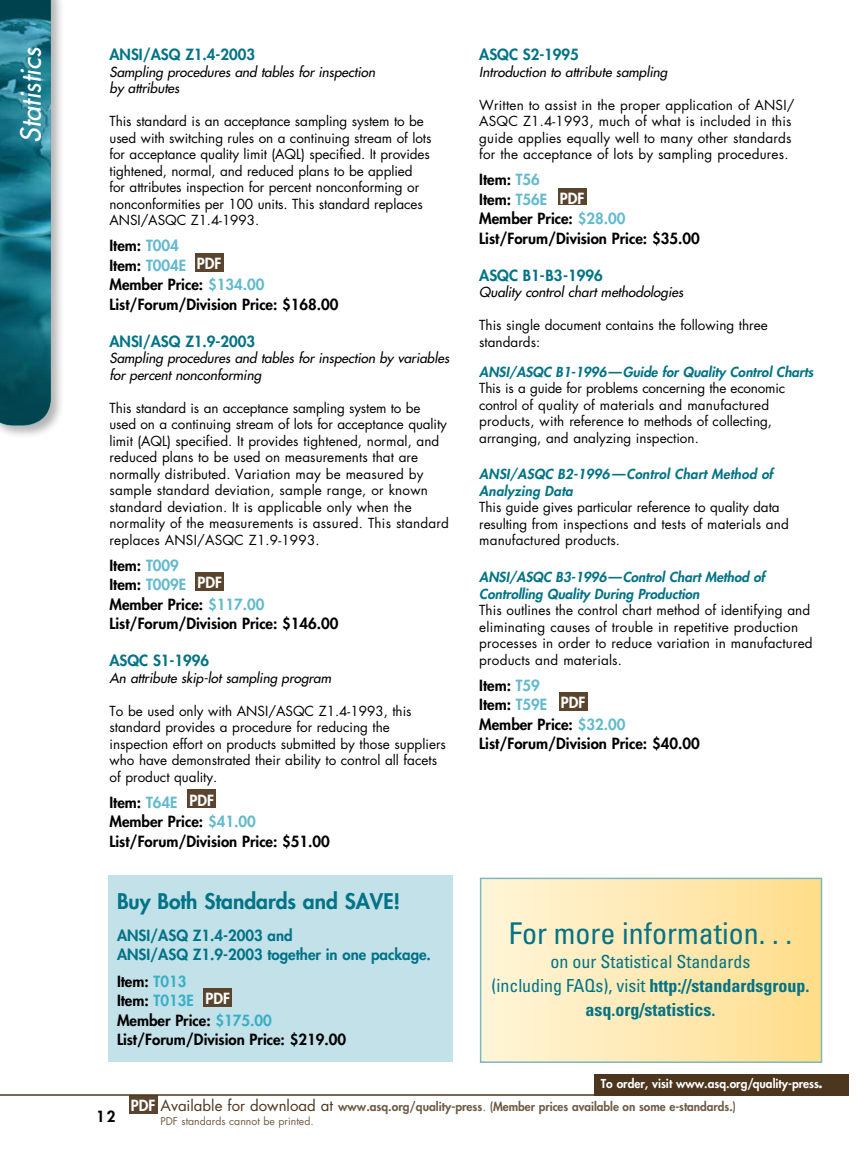
<style>
.page{position:relative;width:864px;height:1161px;background:#fff}
.page>*{position:absolute;margin:0;border:0;box-sizing:border-box;transform-origin:0 0}
.t1{font:condensed 30px "Univers";color:#007386}
.t2{font:italic 27px "Futura";color:#fff}
.t3{font:800 21px "Futura";color:#007386}
.t4{font:condensed 18px/24px "Univers";color:#007386;text-align:center}
.t5{font:800 15px/19.5px "Futura";color:#000}
.t6{font:800 15px/19.5px "Futura";color:#007386}
.t7{font:800 15px "Futura";color:#fff}
.t8{font:13.5px/16.5px "Futura";color:#000}
.t9{font:italic 13.5px/16.5px "Futura";color:#000}
.t10{font:italic 800 13.5px/16.5px "Futura";color:#007386}
.t11{font:800 12px "Futura";color:#705b45}
.t12{font:800 12px "Futura";color:#fff}
.t13{font:10.5px "Futura";color:#705b45}
.s1{color:#62bacf}
.s2{color:#37afc7}
.s3{font-weight:700}
.s4{font-size:15px;color:#fff}
.s5{font-weight:400;font-size:15px;color:#4d361e}
.s6{font-weight:400}
</style>
<div class="page">
<div style="left:481px;top:878px;width:341px;height:184px;background:linear-gradient(to right,#fff5da,#ffdd8b)"></div>
<div style="left:196px;top:572px;width:28px;height:19px;background:#5b442d"></div>
<div style="left:195px;top:253px;width:28px;height:19px;background:#5b442d"></div>
<div style="left:559px;top:692px;width:28px;height:19px;background:#5b442d"></div>
<div style="left:594px;top:1074px;width:255px;height:22px;background:#4d361e"></div>
<div style="left:129px;top:1095px;width:28px;height:19px;background:#5b442d"></div>
<hr style="left:0;top:1094px;width:848px;height:2px;background:#4d361e">
<div style="left:108px;top:876px;width:344px;height:186px;background:#c3e1e9"></div>
<div style="left:558px;top:188px;width:28px;height:17px;background:#5b442d"></div>
<div style="left:0;top:0;width:64px;height:439px;background:#000;opacity:.3"></div>
<svg style="left:0;top:0;width:51px;height:426px;background:#176d7e"></svg>
<div style="left:188px;top:789px;width:28px;height:19px;background:#5b442d"></div>
<div style="left:204px;top:988px;width:28px;height:19px;background:#5b442d"></div>
<h2 class="t2" style="left:13px;top:143px;width:97px;rotate:-90deg">Statistics</h2>
<p class="t6" style="left:110px;top:45px;width:147px">ANSI/ASQ Z1.4-2003</p>
<p class="t9" style="left:110px;top:63px;width:267px">Sampling procedures and tables for inspection by attributes</p>
<p class="t8" style="left:110px;top:113px;width:323px">This standard is an acceptance sampling system to be used with switching rules on a continuing stream of lots for acceptance quality limit (AQL) specified. It provides tightened, normal, and reduced plans to be applied for attributes inspection for percent nonconforming or nonconformities per 100 units. This standard replaces ANSI/ASQC Z1.4-1993.</p>
<p class="t5" style="left:110px;top:236px;width:231px">Item: <span class="s1">T004<br></span>Item: <span class="s1">T004E<br></span>Member Price: <span class="s1">$134.00<br></span>List/Forum/Division Price: $168.00</p>
<p class="t6" style="left:110px;top:331px;width:147px">ANSI/ASQ Z1.9-2003</p>
<p class="t9" style="left:110px;top:350px;width:341px">Sampling procedures and tables for inspection by variables for percent nonconforming</p>
<p class="t8" style="left:110px;top:400px;width:341px">This standard is an acceptance sampling system to be used on a continuing stream of lots for acceptance quality limit (AQL) specified. It provides tightened, normal, and reduced plans to be used on measurements that are normally distributed. Variation may be measured by sample standard deviation, sample range, or known standard deviation. It is applicable only when the normality of the measurements is assured. This standard replaces ANSI/ASQC Z1.9-1993.</p>
<p class="t5" style="left:110px;top:555px;width:231px">Item: <span class="s1">T009<br></span>Item: <span class="s1">T009E<br></span>Member Price: <span class="s1">$117.00<br></span>List/Forum/Division Price: $146.00</p>
<p class="t6" style="left:110px;top:651px;width:101px">ASQC S1-1996</p>
<p class="t9" style="left:110px;top:669px;width:223px">An attribute skip-lot sampling program</p>
<p class="t8" style="left:110px;top:703px;width:338px">To be used only with ANSI/ASQC Z1.4-1993, this standard provides a procedure for reducing the inspection effort on products submitted by those suppliers who have demonstrated their ability to control all facets of product quality.</p>
<p class="t5" style="left:110px;top:792px;width:222px">Item: <span class="s1">T64E<br></span>Member Price: <span class="s1">$41.00<br></span>List/Forum/Division Price: $51.00</p>
<p class="t7" style="left:197px;top:254px;width:26px">PDF</p>
<p class="t7" style="left:198px;top:573px;width:26px">PDF</p>
<p class="t7" style="left:190px;top:790px;width:26px">PDF</p>
<h3 class="t3" style="left:117px;top:887px;width:285px">Buy Both Standards and SAVE!</h3>
<p class="t6" style="left:117px;top:925px;width:315px">ANSI/ASQ Z1.4-2003 and<br>ANSI/ASQ Z1.9-2003 together in one package.</p>
<p class="t5" style="left:117px;top:971px;width:231px">Item: <span class="s2">T013<br></span>Item: <span class="s2">T013E<br></span>Member Price: <span class="s2">$175.00<br></span>List/Forum/Division Price: $219.00</p>
<p class="t7" style="left:206px;top:989px;width:26px">PDF</p>
<p class="t6" style="left:479px;top:45px;width:101px">ASQC S2-1995</p>
<p class="t9" style="left:479px;top:63px;width:190px">Introduction to attribute sampling</p>
<p class="t8" style="left:479px;top:97px;width:317px">Written to assist in the proper application of ANSI/ ASQC Z1.4-1993, much of what is included in this guide applies equally well to many other standards for the acceptance of lots by sampling procedures.</p>
<p class="t5" style="left:479px;top:170px;width:222px">Item: <span class="s1">T56<br></span>Item: <span class="s1">T56E<br></span>Member Price: <span class="s1">$28.00<br></span>List/Forum/Division Price: $35.00</p>
<p class="t6" style="left:479px;top:265px;width:125px">ASQC B1-B3-1996</p>
<p class="t9" style="left:479px;top:284px;width:206px">Quality control chart methodologies</p>
<p class="t8" style="left:479px;top:317px;width:290px">This single document contains the following three standards:</p>
<p class="t10" style="left:479px;top:363px;width:336px">ANSI/ASQC B1-1996—Guide for Quality Control Charts</p>
<p class="t8" style="left:479px;top:380px;width:307px">This is a guide for problems concerning the economic control of quality of materials and manufactured products, with reference to methods of collecting, arranging, and analyzing inspection.</p>
<p class="t10" style="left:479px;top:466px;width:295px">ANSI/ASQC B2-1996—Control Chart Method of<br>Analyzing Data</p>
<p class="t8" style="left:479px;top:499px;width:311px">This guide gives particular reference to quality data resulting from inspections and tests of materials and manufactured products.</p>
<p class="t10" style="left:479px;top:569px;width:287px">ANSI/ASQC B3-1996—Control Chart Method of<br>Controlling Quality During Production</p>
<p class="t8" style="left:479px;top:602px;width:335px">This outlines the control chart method of identifying and eliminating causes of trouble in repetitive production processes in order to reduce variation in manufactured products and materials.</p>
<p class="t5" style="left:479px;top:675px;width:222px">Item: <span class="s1">T59<br></span>Item: <span class="s1">T59E<br></span>Member Price: <span class="s1">$32.00<br></span>List/Forum/Division Price: $40.00</p>
<p class="t7" style="left:560px;top:188px;width:26px">PDF</p>
<p class="t7" style="left:561px;top:693px;width:26px">PDF</p>
<h1 class="t1" style="left:509px;top:914px;width:285px">For more information. . .</h1>
<h3 class="t4" style="left:491px;top:949px;width:320px">on our Statistical Standards<br>(including FAQs), visit <span class="s3">http://standardsgroup. asq.org/statistics.</span></h3>
<p class="t12" style="left:601px;top:1076px;width:223px">To order, visit www.asq.org/quality-press<span class="s3">.</span></p>
<p class="t5" style="left:96px;top:1106px;width:21px">12</p>
<p class="t11" style="left:131px;top:1099px;width:607px"><span class="s4">PDF</span> <span class="s5">Available for download at</span> www.asq.org/quality-press<span class="s6">.</span> (Member prices available on some e-standards.)</p>
<p class="t13" style="left:161px;top:1114px;width:155px">PDF standards cannot be printed.</p>
</div>
